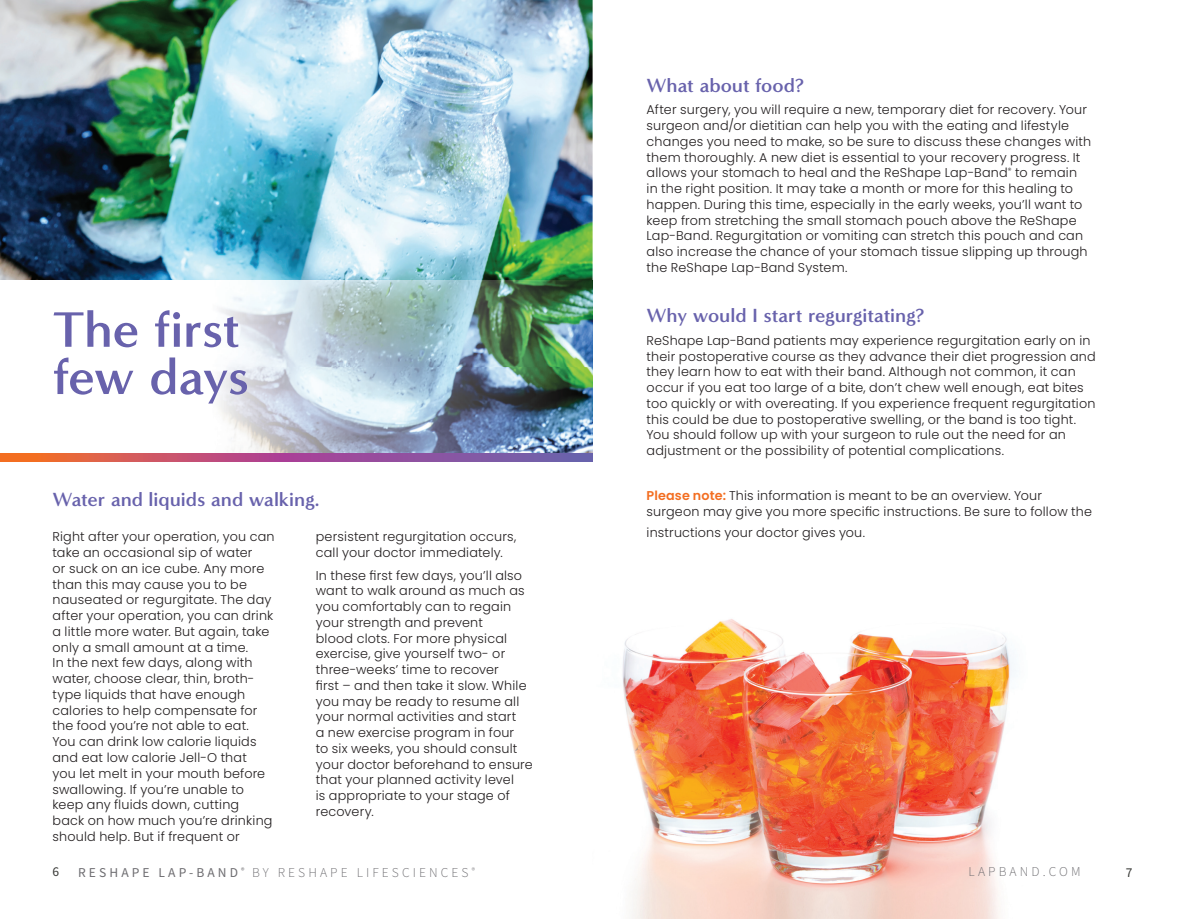
<style>
.page{position:relative;width:1189px;height:919px;background:#fff}
.page>*{position:absolute;margin:0;border:0;box-sizing:border-box;transform-origin:0 0}
.t1{font:700 51px/47.2px "Minerva Modern";letter-spacing:-.015em;color:#6862ac}
.t2{font:700 19.5px "Minerva Modern";letter-spacing:-.005em;color:#6862ac}
.t3{font:300 13.5px "Source Sans Pro";letter-spacing:.23em;color:#6e6d71}
.t4{font:13.5px "Source Sans Pro";color:#373835}
.t5{font:300 12.75px/15.8px "Poppins";letter-spacing:.015em;color:#231f20}
.s1{font-weight:600;color:#f36e21}
.s2{font-weight:400}
</style>
<div class="page">
<img style="left:0;top:0;width:593px;height:459px">
<img style="left:0;top:280px;width:593px;height:175px">
<img style="left:622px;top:619px;width:394px;height:299px">
<svg style="left:0;top:453px;width:592px;height:9px;background:#ac5680"></svg>
<h1 class="t1" style="left:53px;top:305px;width:198px">The first few days</h1>
<h2 class="t2" style="left:53px;top:487px;width:268px">Water and liquids and walking.</h2>
<p class="t5" style="left:53px;top:529px;width:224px">Right after your operation, you can take an occasional sip of water<br>or suck on an ice cube. Any more than this may cause you to be nauseated or regurgitate. The day after your operation, you can drink a little more water. But again, take only a small amount at a time.<br>In the next few days, along with water, choose clear, thin, broth&shy;type liquids that have enough calories to help compensate for the food you’re not able to eat.<br>You can drink low calorie liquids and eat low calorie Jell-O that<br>you let melt in your mouth before swallowing. If you’re unable to keep any fluids down, cutting<br>back on how much you’re drinking should help. But if frequent or</p>
<p class="t5" style="left:316px;top:528px;width:202px">persistent regurgitation occurs, call your doctor immediately.</p>
<p class="t5" style="left:316px;top:567px;width:218px">In these first few days, you’ll also want to walk around as much as you comfortably can to regain your strength and prevent<br>blood clots. For more physical exercise, give yourself two- or three-weeks’ time to recover<br>first – and then take it slow. While you may be ready to resume all your normal activities and start<br>a new exercise program in four<br>to six weeks, you should consult your doctor beforehand to ensure that your planned activity level<br>is appropriate to your stage of recovery.</p>
<h2 class="t2" style="left:647px;top:73px;width:159px">What about food?</h2>
<p class="t5" style="left:647px;top:102px;width:446px">After surgery, you will require a new, temporary diet for recovery. Your surgeon and/or dietitian can help you with the eating and lifestyle changes you need to make, so be sure to discuss these changes with them thoroughly. A new diet is essential to your recovery progress. It allows your stomach to heal and the ReShape Lap-Band<sup>®</sup> to remain in the right position. It may take a month or more for this healing to happen. During this time, especially in the early weeks, you’ll want to keep from stretching the small stomach pouch above the ReShape Lap-Band. Regurgitation or vomiting can stretch this pouch and can also increase the chance of your stomach tissue slipping up through the ReShape Lap-Band System.</p>
<h2 class="t2" style="left:647px;top:304px;width:279px">Why would I start regurgitating?</h2>
<p class="t5" style="left:647px;top:332px;width:451px">ReShape Lap-Band patients may experience regurgitation early on in their postoperative course as they advance their diet progression and they learn how to eat with their band. Although not common, it can occur if you eat too large of a bite, don’t chew well enough, eat bites too quickly or with overeating. If you experience frequent regurgitation this could be due to postoperative swelling, or the band is too tight.<br>You should follow up with your surgeon to rule out the need for an adjustment or the possibility of potential complications.</p>
<p class="t5" style="left:647px;top:487px;width:447px"><span class="s1">Please note:</span> This information is meant to be an overview. Your surgeon may give you more specific instructions. Be sure to follow the</p>
<p class="t5" style="left:647px;top:524px;width:220px">instructions your doctor gives you.</p>
<p class="t4" style="left:53px;top:862px;width:8px">6</p>
<p class="t3" style="left:968px;top:862px;width:114px">LAPBAND.COM</p>
<p class="t4" style="left:1126px;top:863px;width:8px">7</p>
<p class="t3" style="left:78px;top:863px;width:398px"><span class="s2">RESHAPE LAP-BAND</span> <sup>®</sup> BY RESHAPE LIFESCIENCES <sup>®</sup></p>
</div>
